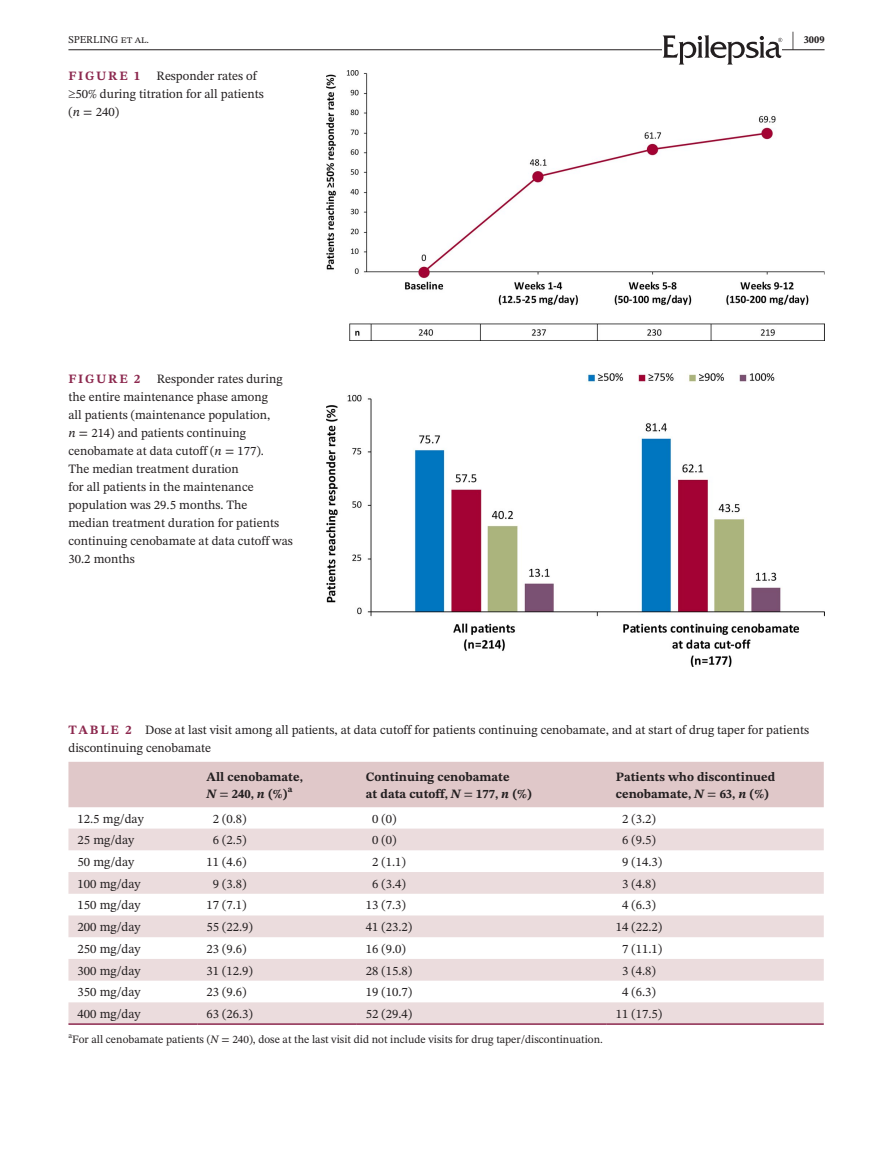
<style>
.page{position:relative;width:893px;height:1174px;background:#fff}
.page>*{position:absolute;margin:0;border:0;box-sizing:border-box;transform-origin:0 0}
.t1{font:700 21px "STIX Two Text";color:#231f20;scale:.42 1}
.t2{font:12.75px/18px "STIX Two Text";color:#231f20}
.t3{font:700 12.75px/17.2px "STIX Two Text";color:#231f20}
.t4{font:700 12.75px "STIX Two Text";letter-spacing:.14em;color:#8c284e}
.t5{font:11.25px "STIX Two Text";color:#231f20}
.t6{font:10.5px "STIX Two Text";color:#231f20}
.t7{font:700 10.5px "STIX Two Text";color:#231f20}
.t8{font:700 8.85px "STIX Two Text";color:#231f20}
.t9{font:7.8px "STIX Two Text";color:#231f20}
.s1{font-style:italic}
.s2{font-weight:700;color:#8c284e}
.s3{font-weight:400}
</style>
<div class="page">
<hr style="left:68px;top:49px;width:756px;height:1px;background:#231f20">
<svg style="left:663px;top:35px;width:119px;height:30px"></svg>
<img style="left:327px;top:70px;width:497px;height:270px">
<img style="left:327px;top:373px;width:497px;height:294px">
<div style="left:68px;top:762px;width:756px;height:45px;background:#e0c8c9"></div>
<svg style="left:68px;top:828px;width:756px;height:195px;fill:#ebdcdd"></svg>
<hr style="left:68px;top:1023px;width:129px;height:1px;background:#8c284e">
<hr style="left:197px;top:1023px;width:160px;height:1px;background:#8c284e">
<hr style="left:357px;top:1023px;width:250px;height:1px;background:#8c284e">
<hr style="left:607px;top:1023px;width:217px;height:1px;background:#8c284e">
<h1 class="t1" style="left:792px;top:24px;width:8px">|</h1>
<p class="t6" style="left:68px;top:32px;width:82px">SPERLING et al.</p>
<p class="t7" style="left:804px;top:32px;width:22px">3009</p>
<p class="t4" style="left:68px;top:66px;width:73px">FIGURE 1</p>
<p class="t2" style="left:68px;top:66px;width:197px;text-indent:88px">Responder rates of ≥50% during titration for all patients (<span class="s1">n</span> = 240)</p>
<p class="t2" style="left:68px;top:369px;width:226px;text-indent:88px">Responder rates during the entire maintenance phase among<br>all patients (maintenance population,<br><span class="s1">n</span> = 214) and patients continuing cenobamate at data cutoff (<span class="s1">n</span> = 177).<br>The median treatment duration<br>for all patients in the maintenance population was 29.5 months. The<br>median treatment duration for patients continuing cenobamate at data cutoff was<br>30.2 months</p>
<p class="t4" style="left:68px;top:369px;width:73px">FIGURE 2</p>
<p class="t2" style="left:68px;top:720px;width:742px"><span class="s2">TABLE 2</span> Dose at last visit among all patients, at data cutoff for patients continuing cenobamate, and at start of drug taper for patients discontinuing cenobamate</p>
<p class="t3" style="left:206px;top:768px;width:98px">All cenobamate,<br><span class="s1">N</span> <span class="s3">=</span> 240, <span class="s1">n</span> (%)</p>
<p class="t3" style="left:366px;top:768px;width:168px">Continuing cenobamate<br>at data cutoff, <span class="s1">N</span> <span class="s3">=</span> 177, <span class="s1">n</span> (%)</p>
<p class="t3" style="left:616px;top:768px;width:161px">Patients who discontinued cenobamate, <span class="s1">N</span> <span class="s3">=</span> 63, <span class="s1">n</span> (%)</p>
<p class="t8" style="left:288px;top:783px;width:6px">a</p>
<p class="t2" style="left:77px;top:809px;width:68px">12.5 mg/day</p>
<p class="t2" style="left:213px;top:809px;width:35px">2 (0.8)</p>
<p class="t2" style="left:372px;top:809px;width:26px">0 (0)</p>
<p class="t2" style="left:622px;top:809px;width:35px">2 (3.2)</p>
<p class="t2" style="left:77px;top:831px;width:59px">25 mg/day</p>
<p class="t2" style="left:213px;top:831px;width:35px">6 (2.5)</p>
<p class="t2" style="left:372px;top:831px;width:26px">0 (0)</p>
<p class="t2" style="left:622px;top:831px;width:35px">6 (9.5)</p>
<p class="t2" style="left:77px;top:852px;width:59px">50 mg/day</p>
<p class="t2" style="left:206px;top:852px;width:42px">11 (4.6)</p>
<p class="t2" style="left:372px;top:852px;width:35px">2 (1.1)</p>
<p class="t2" style="left:622px;top:852px;width:42px">9 (14.3)</p>
<p class="t2" style="left:77px;top:874px;width:65px">100 mg/day</p>
<p class="t2" style="left:213px;top:874px;width:35px">9 (3.8)</p>
<p class="t2" style="left:372px;top:874px;width:35px">6 (3.4)</p>
<p class="t2" style="left:622px;top:874px;width:35px">3 (4.8)</p>
<p class="t2" style="left:77px;top:896px;width:65px">150 mg/day</p>
<p class="t2" style="left:206px;top:896px;width:42px">17 (7.1)</p>
<p class="t2" style="left:366px;top:896px;width:42px">13 (7.3)</p>
<p class="t2" style="left:622px;top:896px;width:35px">4 (6.3)</p>
<p class="t2" style="left:77px;top:918px;width:65px">200 mg/day</p>
<p class="t2" style="left:206px;top:918px;width:48px">55 (22.9)</p>
<p class="t2" style="left:366px;top:918px;width:48px">41 (23.2)</p>
<p class="t2" style="left:616px;top:918px;width:48px">14 (22.2)</p>
<p class="t2" style="left:77px;top:939px;width:65px">250 mg/day</p>
<p class="t2" style="left:206px;top:939px;width:42px">23 (9.6)</p>
<p class="t2" style="left:366px;top:939px;width:42px">16 (9.0)</p>
<p class="t2" style="left:622px;top:939px;width:42px">7 (11.1)</p>
<p class="t2" style="left:77px;top:961px;width:65px">300 mg/day</p>
<p class="t2" style="left:206px;top:961px;width:48px">31 (12.9)</p>
<p class="t2" style="left:366px;top:961px;width:48px">28 (15.8)</p>
<p class="t2" style="left:622px;top:961px;width:35px">3 (4.8)</p>
<p class="t2" style="left:77px;top:983px;width:65px">350 mg/day</p>
<p class="t2" style="left:206px;top:983px;width:42px">23 (9.6)</p>
<p class="t2" style="left:366px;top:983px;width:48px">19 (10.7)</p>
<p class="t2" style="left:622px;top:983px;width:35px">4 (6.3)</p>
<p class="t2" style="left:77px;top:1004px;width:65px">400 mg/day</p>
<p class="t2" style="left:206px;top:1004px;width:48px">63 (26.3)</p>
<p class="t2" style="left:366px;top:1004px;width:48px">52 (29.4)</p>
<p class="t2" style="left:616px;top:1004px;width:48px">11 (17.5)</p>
<p class="t9" style="left:68px;top:1029px;width:5px">a</p>
<p class="t5" style="left:72px;top:1031px;width:532px">For all cenobamate patients (<span class="s1">N</span> = 240), dose at the last visit did not include visits for drug taper/discontinuation.</p>
</div>
